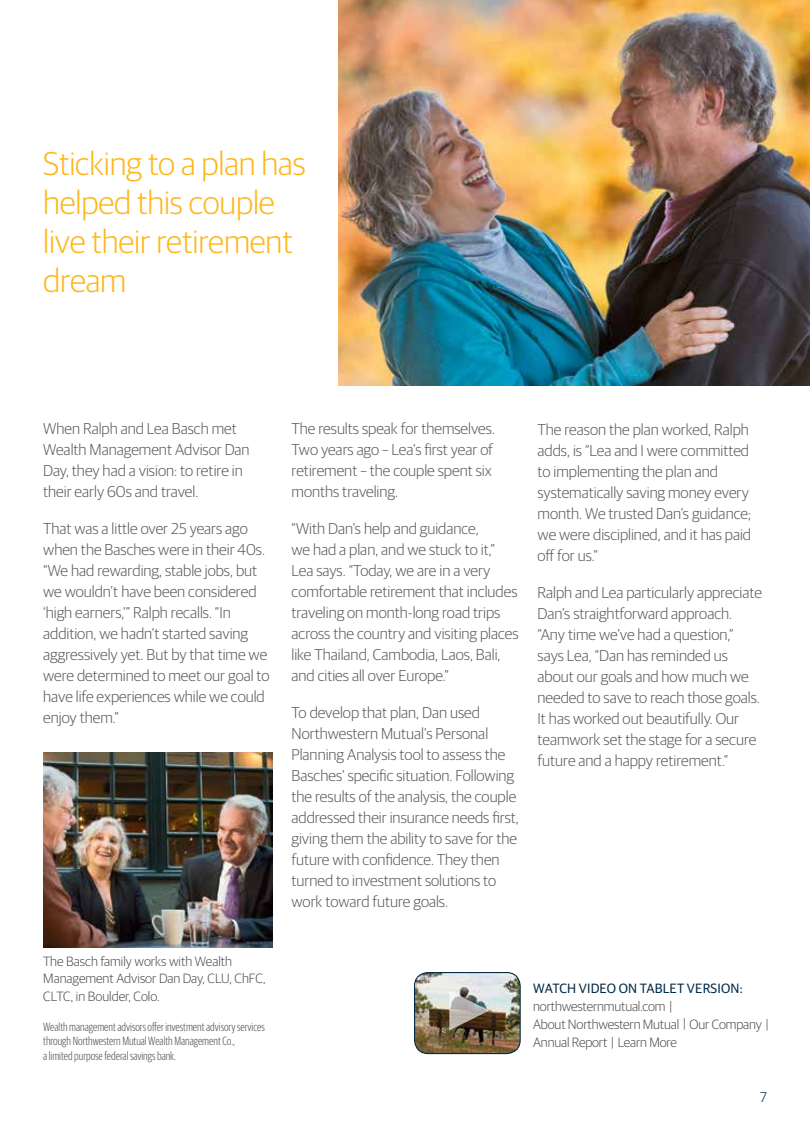
<style>
.page{position:relative;width:810px;height:1134px;background:#fff}
.page>*{position:absolute;margin:0;border:0;box-sizing:border-box;transform-origin:0 0}
.t1{font:300 33px/39px "Guardian Sans";letter-spacing:-.005em;color:#fdb71a}
.t2{font:300 15.75px/21px "Guardian Sans";color:#58595b}
.t3{font:300 14.25px "Guardian Sans";color:#00254a}
.t4{font:300 13.5px/17.2px "Guardian Sans";letter-spacing:-.01em;color:#4d4d4f}
.t5{font:13.5px "Guardian Sans";letter-spacing:.01em;color:#052b48}
.t6{font:300 12px/14.5px "Guardian Sans X Cond";color:#4d4d4f}
</style>
<div class="page">
<img style="left:415px;top:974px;width:104px;height:80px">
<div style="left:414px;top:972px;width:107px;height:82px;border:1px solid #052b48;border-radius:14px"></div>
<img style="left:43px;top:753px;width:229px;height:194px">
<img style="left:338px;top:0;width:472px;height:386px">
<svg style="left:449px;top:991px;width:40px;height:40px;background:#98928a"></svg>
<h1 class="t1" style="left:43px;top:142px;width:264px">Sticking to a plan has helped this couple live their retirement dream</h1>
<p class="t2" style="left:43px;top:417px;width:208px">When Ralph and Lea Basch met<br>Wealth Management Advisor Dan<br>Day, they had a vision: to retire in their early 60s and travel.</p>
<p class="t2" style="left:43px;top:517px;width:228px">That was a little over 25 years ago when the Basches were in their 40s. “We had rewarding, stable jobs, but we wouldn’t have been considered ‘high earners,’” Ralph recalls. “I n addition, we hadn’t started saving aggressively yet. But by that time we were determined to meet our goal to have life experiences while we could enjoy them.”</p>
<p class="t4" style="left:43px;top:952px;width:224px">The Basch family works with Wealth<br>Management Advisor Dan Day, CLU, ChFC,<br>CLTC, in Boulder, Colo.</p>
<p class="t6" style="left:43px;top:1019px;width:223px">Wealth management advisors offer investment advisory services through Northwestern Mutual Wealth Management Co.,<br>a limited purpose federal savings bank.</p>
<p class="t2" style="left:292px;top:417px;width:205px">The results speak for themselves.<br>Two years ago – Lea’s first year of retirement – the couple spent six months traveling.</p>
<p class="t2" style="left:292px;top:517px;width:229px">“With Dan’s help and guidance,<br>we had a plan, and we stuck to it,” Lea says. “Today, we are in a very comfortable retirement that includes traveling on month-long road trips across the country and visiting places like Thailand, Cambodia, Laos, Bali, and cities all over Europe.”</p>
<p class="t2" style="left:292px;top:701px;width:229px">To develop that plan, Dan used Northwestern Mutual’s Personal Planning Analysis tool to assess the Basches’ specific situation. Following the results of the analysis, the couple addressed their insurance needs first, giving them the ability to save for the future with confidence. They then turned to investment solutions to work toward future goals.</p>
<p class="t2" style="left:538px;top:418px;width:215px">The reason the plan worked, Ralph adds, is “Lea and I were committed to implementing the plan and systematically saving money every month. We trusted Dan’s guidance; we were disciplined, and it has paid off for us.”</p>
<p class="t2" style="left:538px;top:581px;width:226px">Ralph and Lea particularly appreciate Dan’s straightforward approach. “Any time we’ve had a question,” says Lea, “Dan has reminded us about our goals and how much we needed to save to reach those goals.<br>It has worked out beautifully. Our teamwork set the stage for a secure future and a happy retirement.”</p>
<p class="t5" style="left:533px;top:979px;width:211px">WATCH VIDEO ON TABLET VERSION:</p>
<p class="t4" style="left:533px;top:997px;width:237px;line-height:18px">northwesternmutual.com |<br>About Northwestern Mutual | Our Company |<br>Annual Report | Learn More</p>
<p class="t3" style="left:760px;top:1087px;width:8px">7</p>
</div>
